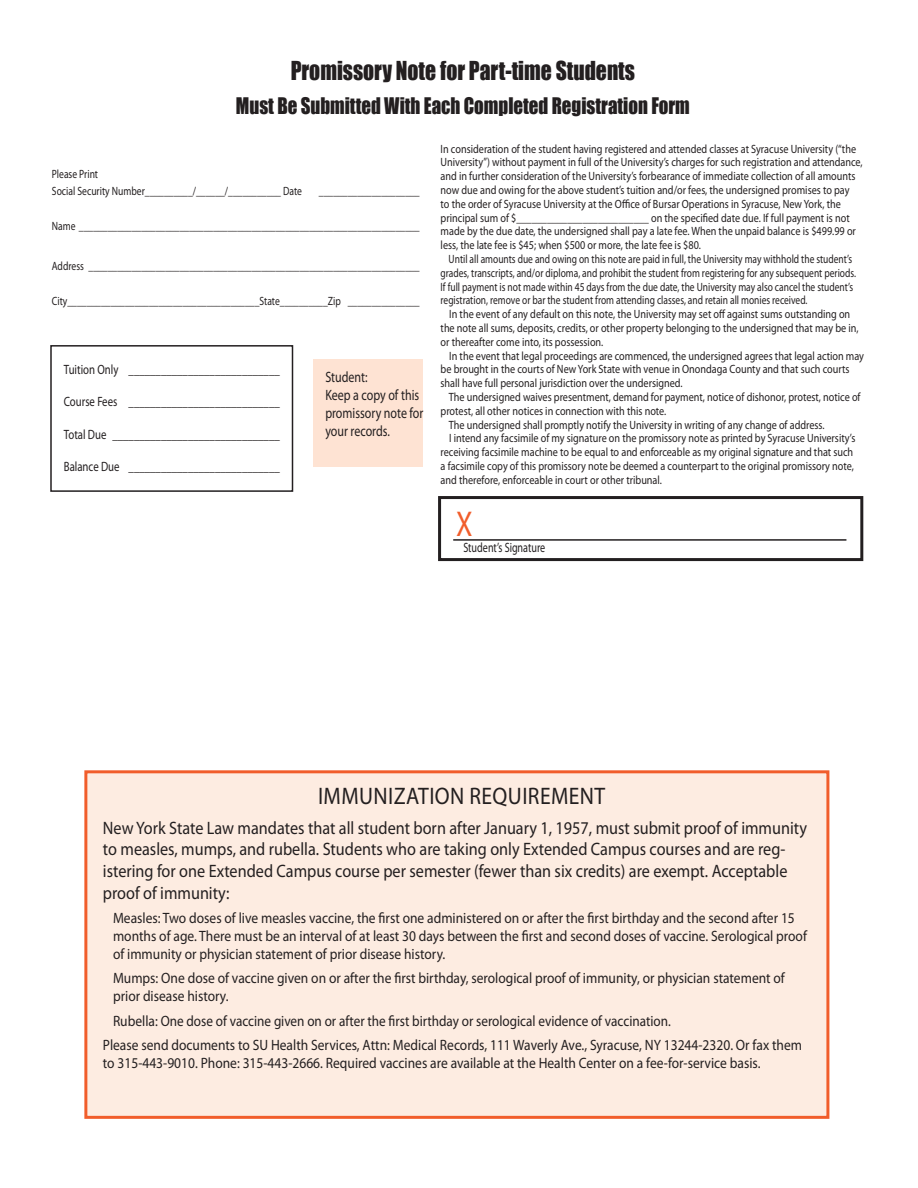
<style>
.page{position:relative;width:918px;height:1188px;background:#fff}
.page>*{position:absolute;margin:0;border:0;box-sizing:border-box;transform-origin:0 0}
.t1{font:36px "Myriad Pro";color:#f15d2b;scale:.8 1}
.t2{font:24px "Impact";color:#231f20;scale:.9 1}
.t3{font:24px "Myriad Pro";letter-spacing:.02em;color:#231f20;scale:.9 1}
.t4{font:21px "Impact";color:#231f20;scale:.9 1}
.t5{font:18px/21.6px "Myriad Pro";color:#231f20;scale:.9 1}
.t6{font:15px/18px "Myriad Pro";color:#231f20;scale:.9 1}
.t7{font:15px/18px "Myriad Pro";color:#231f20;scale:.8 1}
.t8{font:13.5px "Myriad Pro";color:#231f20;scale:.8 1}
.t9{font:13.5px "Myriad Pro";color:#231f20;scale:.75 1}
.t10{font:12px/13.8px "Myriad Pro";color:#231f20;scale:.85 1}
.t11{font:12px/13.8px "Myriad Pro";color:#231f20;scale:.79 1}
.t12{font:12px/17.7px "Myriad Pro";color:#231f20;scale:.8 1}
</style>
<div class="page">
<div style="left:86px;top:772px;width:742px;height:345px;background:#fdece1"></div>
<hr style="left:453px;top:539px;width:393px;height:2px;background:#231f20">
<div style="left:438px;top:496px;width:425px;height:65px;border:3px solid #231f20"></div>
<div style="left:314px;top:359px;width:109px;height:108px;background:#fee3d3"></div>
<div style="left:50px;top:345px;width:243px;height:147px;border:2px solid #231f20"></div>
<div style="left:84px;top:770px;width:745px;height:349px;border:3px solid #f15d2b"></div>
<p class="t2" style="left:291px;top:52px;width:384px">Promissory Note for Part-time Students</p>
<p class="t4" style="left:236px;top:90px;width:506px">Must Be Submitted With Each Completed Registration Form</p>
<p class="t12" style="left:52px;top:164px;width:314px">Please Print<br>Social Security Number__________/______/___________ Date</p>
<p class="t12" style="left:319px;top:182px;width:127px">_____________________</p>
<p class="t12" style="left:52px;top:217px;width:461px">Name _______________________________________________________________________</p>
<p class="t12" style="left:52px;top:257px;width:461px">Address _____________________________________________________________________</p>
<p class="t12" style="left:52px;top:292px;width:461px">City________________________________________State__________Zip _______________</p>
<p class="t8" style="left:64px;top:361px;width:271px">Tuition Only ____________________________</p>
<p class="t8" style="left:64px;top:393px;width:271px">Course Fees ____________________________</p>
<p class="t8" style="left:64px;top:426px;width:271px">Total Due _______________________________</p>
<p class="t8" style="left:64px;top:458px;width:271px">Balance Due ____________________________</p>
<p class="t7" style="left:325px;top:367px;width:124px">Student:<br>Keep a copy of this promissory note for your records.</p>
<p class="t10" style="left:441px;top:141px;width:498px">In consideration of the student having registered and attended classes at Syracuse University (“the University”) without payment in full of the University’s charges for such registration and attendance, and in further consideration of the University’s forbearance of immediate collection of all amounts now due and owing for the above student’s tuition and/or fees, the undersigned promises to pay<br>to the order of Syracuse University at the Ofce of Bursar Operations in Syracuse, New York, the principal sum of $__________________________ on the specifed date due. If full payment is not made by the due date, the undersigned shall pay a late fee. When the unpaid balance is $499.99 or less, the late fee is $45; when $500 or more, the late fee is $80.</p>
<p class="t11" style="left:441px;top:252px;width:527px;text-indent:8px">Until all amounts due and owing on this note are paid in full, the University may withhold the student’s grades, transcripts, and/or diploma, and prohibit the student from registering for any subsequent periods.<br>If full payment is not made within 45 days from the due date, the University may also cancel the student’s registration, remove or bar the student from attending classes, and retain all monies received.</p>
<p class="t10" style="left:441px;top:307px;width:493px;text-indent:9px">In the event of any default on this note, the University may set of against sums outstanding on the note all sums, deposits, credits, or other property belonging to the undersigned that may be in, or thereafter come into, its possession.</p>
<p class="t10" style="left:441px;top:348px;width:500px;text-indent:9px">In the event that legal proceedings are commenced, the undersigned agrees that legal action may be brought in the courts of New York State with venue in Onondaga County and that such courts shall have full personal jurisdiction over the undersigned.</p>
<p class="t10" style="left:441px;top:390px;width:496px;text-indent:8px">The undersigned waives presentment, demand for payment, notice of dishonor, protest, notice of protest, all other notices in connection with this note.</p>
<p class="t10" style="left:449px;top:417px;width:444px">The undersigned shall promptly notify the University in writing of any change of address.</p>
<p class="t10" style="left:441px;top:431px;width:489px;text-indent:9px">I intend any facsimile of my signature on the promissory note as printed by Syracuse University’s receiving facsimile machine to be equal to and enforceable as my original signature and that such a facsimile copy of this promissory note be deemed a counterpart to the original promissory note, and therefore, enforceable in court or other tribunal.</p>
<p class="t1" style="left:456px;top:502px;width:22px">X</p>
<p class="t9" style="left:463px;top:539px;width:111px">Student’s Signature</p>
<p class="t3" style="left:318px;top:781px;width:321px">IMMUNIZATION REQUIREMENT</p>
<p class="t5" style="left:103px;top:817px;width:784px">New York State Law mandates that all student born after January 1, 1957, must submit proof of immunity to measles, mumps, and rubella. Students who are taking only Extended Campus courses and are reg&shy;istering for one Extended Campus course per semester (fewer than six credits) are exempt. Acceptable proof of immunity:</p>
<p class="t6" style="left:113px;top:909px;width:773px">Measles: Two doses of live measles vaccine, the frst one administered on or after the frst birthday and the second after 15 months of age. There must be an interval of at least 30 days between the frst and second doses of vaccine. Serological proof of immunity or physician statement of prior disease history.</p>
<p class="t6" style="left:113px;top:969px;width:749px">Mumps: One dose of vaccine given on or after the frst birthday, serological proof of immunity, or physician statement of prior disease history.</p>
<p class="t6" style="left:103px;top:1008px;width:778px;line-height:24.5px;text-indent:10px">Rubella: One dose of vaccine given on or after the frst birthday or serological evidence of vaccination.<br>Please send documents to SU Health Services, Attn: Medical Records, 111 Waverly Ave., Syracuse, NY 13244-2320. Or fax them</p>
<p class="t6" style="left:103px;top:1054px;width:732px">to 315-443-9010. Phone: 315-443-2666. Required vaccines are available at the Health Center on a fee-for-service basis.</p>
</div>
